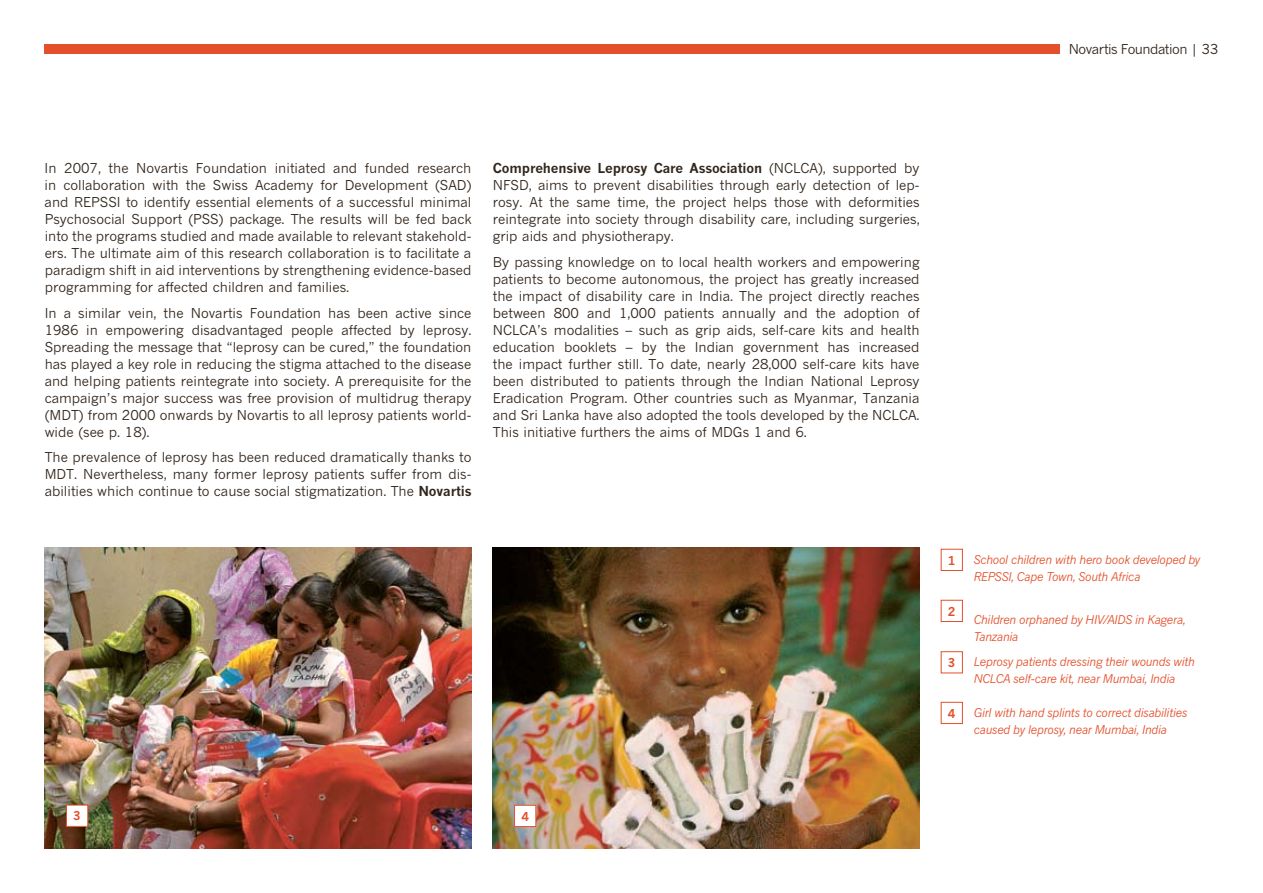
<style>
.page{position:relative;width:1263px;height:893px;background:#fff}
.page>*{position:absolute;margin:0;border:0;box-sizing:border-box;transform-origin:0 0}
.t1{font:13.5px/17px "News Gothic";color:#32261c;text-align:justify}
.t2{font:13.5px "News Gothic";letter-spacing:-.035em;color:#32261c}
.t3{font:italic 12px/17px "News Gothic";letter-spacing:-.025em;color:#e4502b}
.t4{font:700 12px "News Gothic";color:#e4502b}
.s1{font-weight:700}
</style>
<div class="page">
<img style="left:45px;top:547px;width:426px;height:301px">
<img style="left:493px;top:547px;width:426px;height:301px">
<div style="left:941px;top:549px;width:21px;height:22px;border:1px solid #e4502b"></div>
<div style="left:941px;top:600px;width:21px;height:22px;border:1px solid #e4502b"></div>
<div style="left:941px;top:702px;width:21px;height:22px;border:1px solid #e4502b"></div>
<div style="left:66px;top:805px;width:22px;height:21px;background:#fff"></div>
<div style="left:66px;top:805px;width:22px;height:21px;border:1px solid #e4502b"></div>
<div style="left:514px;top:805px;width:22px;height:21px;background:#fff"></div>
<div style="left:514px;top:805px;width:22px;height:22px;border:1px solid #e4502b"></div>
<div style="left:45px;top:45px;width:1015px;height:9px;background:#e4502b"></div>
<p class="t2" style="left:1069px;top:41px;width:151px">Novartis Foundation | 33</p>
<p class="t1" style="left:45px;top:159px;width:428px">In 2007, the Novartis Foundation initiated and funded research in collaboration with the Swiss Academy for Development (SAD) and REPSSI to identify essential elements of a successful minimal Psychosocial Support (PSS) package. The results will be fed back into the programs studied and made available to relevant stakehold&shy;ers. The ultimate aim of this research collaboration is to facilitate a paradigm shift in aid interventions by strengthening evidence-based programming for affected children and families.</p>
<p class="t1" style="left:45px;top:304px;width:428px">In a similar vein, the Novartis Foundation has been active since 1986 in empowering disadvantaged people affected by leprosy.<br>Spreading the message that “leprosy can be cured,” the foundation has played a key role in reducing the stigma attached to the disease and helping patients reintegrate into society. A prerequisite for the campaign’s major success was free provision of multidrug therapy (MDT) from 2000 onwards by Novartis to all leprosy patients world&shy;wide (see p. 18).</p>
<p class="t1" style="left:45px;top:449px;width:428px">The prevalence of leprosy has been reduced dramatically thanks to MDT. Nevertheless, many former leprosy patients suffer from dis&shy;abilities which continue to cause social stigmatization. The <span class="s1">Novartis</span></p>
<p class="t1" style="left:493px;top:159px;width:428px"><span class="s1">Comprehensive Leprosy Care Association</span> (NCLCA), supported by NFSD, aims to prevent disabilities through early detection of lep&shy;rosy. At the same time, the project helps those with deformities reintegrate into society through disability care, including surgeries, grip aids and physiotherapy.</p>
<p class="t1" style="left:493px;top:253px;width:428px">By passing knowledge on to local health workers and empowering patients to become autonomous, the project has greatly increased the impact of disability care in India. The project directly reaches between 800 and 1,000 patients annually and the adoption of NCLCA’s modalities – such as grip aids, self-care kits and health education booklets – by the Indian government has increased the impact further still. To date, nearly 28,000 self-care kits have been distributed to patients through the Indian National Leprosy Eradication Program. Other countries such as Myanmar, Tanzania and Sri Lanka have also adopted the tools developed by the NCLCA.<br>This initiative furthers the aims of MDGs 1 and 6.</p>
<p class="t4" style="left:948px;top:553px;width:9px">1</p>
<p class="t4" style="left:948px;top:604px;width:9px">2</p>
<p class="t4" style="left:948px;top:655px;width:9px">3</p>
<p class="t4" style="left:948px;top:706px;width:9px">4</p>
<p class="t3" style="left:974px;top:551px;width:228px">School children with hero book developed by<br>REPSSI, Cape Town, South Africa</p>
<p class="t3" style="left:974px;top:611px;width:213px">Children orphaned by HIV/AIDS in Kagera,<br>Tanzania</p>
<p class="t3" style="left:974px;top:653px;width:223px">Leprosy patients dressing their wounds with<br>NCLCA self-care kit, near Mumbai, India</p>
<p class="t3" style="left:974px;top:704px;width:215px">Girl with hand splints to correct disabilities caused by leprosy, near Mumbai, India</p>
<p class="t4" style="left:73px;top:809px;width:9px">3</p>
<p class="t4" style="left:521px;top:809px;width:9px">4</p>
</div>
